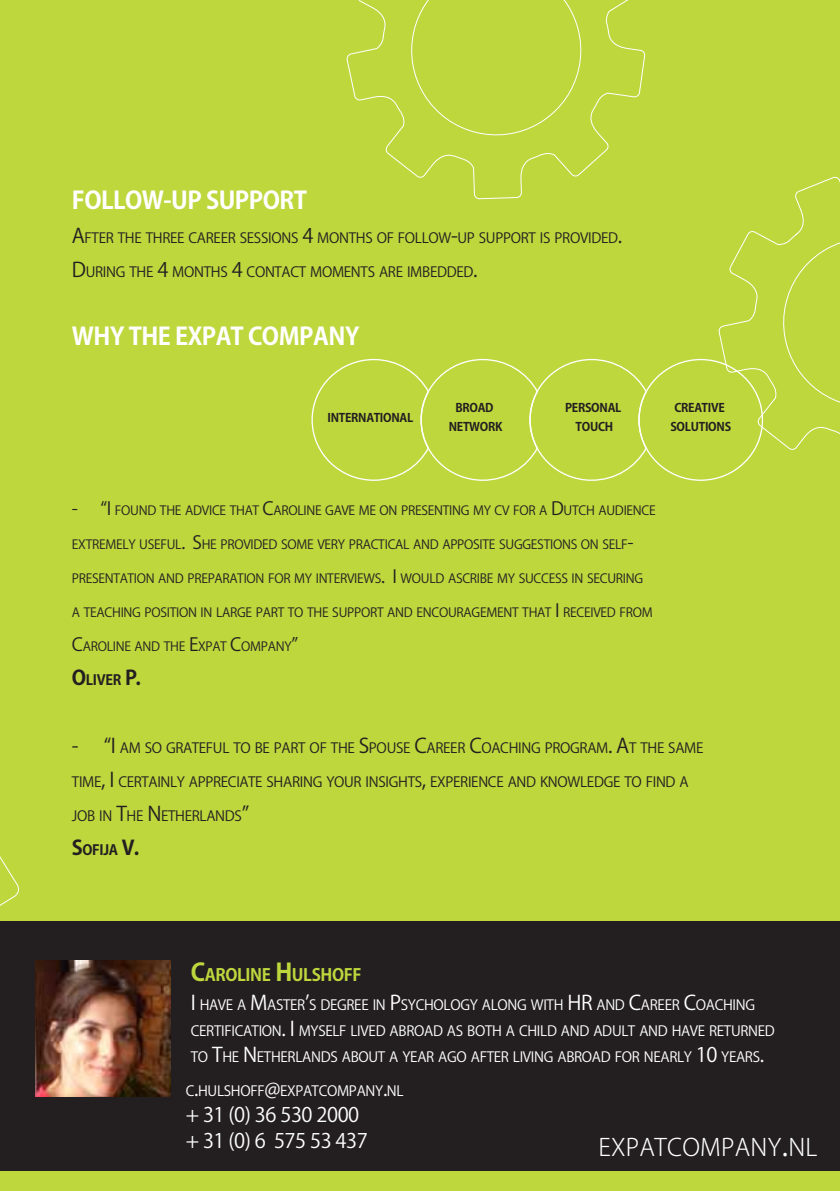
<style>
.page{position:relative;width:840px;height:1191px;background:#fff}
.page>*{position:absolute;margin:0;border:0;box-sizing:border-box;transform-origin:0 0}
.t1{font:700 24px "Koz Go Pr 6 N";letter-spacing:-.02em;color:#fff}
.t2{font:300 23.8px "Koz Go Pro";letter-spacing:.01em;color:#fff}
.t3{font:20px/26px "Koz Go Pr 6 N";letter-spacing:-.02em;color:#fff}
.t4{font:700 16.8px "Koz Go Pr 6 N";letter-spacing:-.02em;color:#bed73d}
.t5{font:14px "Koz Go Pr 6 N";letter-spacing:-.02em;color:#231f20}
.t6{font:14px/26px "Koz Go Pr 6 N";letter-spacing:-.02em;color:#fff}
.t7{font:700 14px "Koz Go Pr 6 N";letter-spacing:-.02em;color:#231f20}
.t8{font:12.6px "Koz Go Pr 6 N";letter-spacing:-.02em;color:#231f20}
.t9{font:700 11.8px/19px "Koz Go Pr 6 N";letter-spacing:-.02em;color:#231f20;text-align:center}
.s1{font-size:20px}
.s2{font-size:18px}
.s3{font-size:24px}
.s4{font-size:34px}
</style>
<div class="page">
<div style="left:0;top:0;width:839px;height:1191px;background:#bed73d"></div>
<svg style="left:0;top:856px;width:37px;height:315px"></svg>
<svg style="left:347px;top:0;width:297px;height:200px"></svg>
<svg style="left:718px;top:177px;width:121px;height:302px"></svg>
<svg style="left:311px;top:358px;width:336px;height:123px"></svg>
<div style="left:0;top:921px;width:839px;height:249px;background:#231f20"></div>
<img style="left:35px;top:960px;width:136px;height:136px">
<h1 class="t1" style="left:72px;top:186px;width:236px">FOLLOW-UP SUPPORT</h1>
<p class="t5" style="left:72px;top:230px;width:551px"><span class="s1">A</span>FTER THE THREE CAREER SESSIONS <span class="s1">4</span> MONTHS OF FOLLOW<span class="s1">-</span>UP SUPPORT IS PROVIDED<span class="s1">.</span></p>
<p class="t5" style="left:72px;top:264px;width:407px"><span class="s1">D</span>URING THE <span class="s1">4</span> MONTHS <span class="s1">4</span> CONTACT MOMENTS ARE IMBEDDED<span class="s1">.</span></p>
<h1 class="t1" style="left:72px;top:322px;width:289px">WHY THE EXPAT COMPANY</h1>
<p class="t9" style="left:327px;top:408px;width:87px">INTERNATIONAL</p>
<p class="t9" style="left:448px;top:399px;width:55px">BROAD<br>NETWORK</p>
<p class="t9" style="left:564px;top:399px;width:58px">PERSONAL<br>TOUCH</p>
<p class="t9" style="left:670px;top:399px;width:62px">CREATIVE<br>SOLUTIONS</p>
<p class="t8" style="left:72px;top:503px;width:585px"><span class="s2">- “I</span> FOUND THE ADVICE THAT <span class="s2">C</span>AROLINE GAVE ME ON PRESENTING MY CV FOR A <span class="s2">D</span>UTCH AUDIENCE</p>
<p class="t8" style="left:72px;top:537px;width:563px">EXTREMELY USEFUL<span class="s2">. S</span>HE PROVIDED SOME VERY PRACTICAL AND APPOSITE SUGGESTIONS ON SELF<span class="s2">-</span></p>
<p class="t8" style="left:72px;top:571px;width:572px">PRESENTATION AND PREPARATION FOR MY INTERVIEWS<span class="s2">. I</span> WOULD ASCRIBE MY SUCCESS IN SECURING</p>
<p class="t8" style="left:72px;top:605px;width:582px">A TEACHING POSITION IN LARGE PART TO THE SUPPORT AND ENCOURAGEMENT THAT <span class="s2">I</span> RECEIVED FROM</p>
<p class="t8" style="left:72px;top:639px;width:227px"><span class="s2">C</span>AROLINE AND THE <span class="s2">E</span>XPAT <span class="s2">C</span>OMPANY<span class="s2">”</span></p>
<p class="t7" style="left:72px;top:672px;width:70px"><span class="s1">O</span>LIVER <span class="s1">P.</span></p>
<p class="t5" style="left:72px;top:740px;width:632px"><span class="s1">- “I</span> AM SO GRATEFUL TO BE PART OF THE <span class="s1">S</span>POUSE <span class="s1">C</span>AREER <span class="s1">C</span>OACHING PROGRAM<span class="s1">. A</span>T THE SAME</p>
<p class="t5" style="left:72px;top:774px;width:618px">TIME<span class="s1">, I</span> CERTAINLY APPRECIATE SHARING YOUR INSIGHTS<span class="s1">,</span> EXPERIENCE AND KNOWLEDGE TO FIND A</p>
<p class="t5" style="left:72px;top:808px;width:179px">JOB IN <span class="s1">T</span>HE <span class="s1">N</span>ETHERLANDS<span class="s1">”</span></p>
<p class="t7" style="left:72px;top:842px;width:69px"><span class="s1">S</span>OFIJA <span class="s1">V.</span></p>
<h3 class="t4" style="left:191px;top:965px;width:172px"><span class="s3">C</span>AROLINE <span class="s3">H</span>ULSHOFF</h3>
<p class="t6" style="left:191px;top:991px;width:585px"><span class="s1">I</span> HAVE A <span class="s1">M</span>ASTER<span class="s1">ʼ</span>S DEGREE IN <span class="s1">P</span>SYCHOLOGY ALONG WITH <span class="s1">HR</span> AND <span class="s1">C</span>AREER <span class="s1">C</span>OACHING<br>CERTIFICATION<span class="s1">. I</span> MYSELF LIVED ABROAD AS BOTH A CHILD AND ADULT AND HAVE RETURNED<br>TO <span class="s1">T</span>HE <span class="s1">N</span>ETHERLANDS ABOUT A YEAR AGO AFTER LIVING ABROAD FOR NEARLY <span class="s1">10</span> YEARS<span class="s1">.</span></p>
<p class="t6" style="left:186px;top:1078px;width:219px">C<span class="s1">.</span>HULSHOFF<span class="s1">@</span>EXPATCOMPANY<span class="s1">.</span>NL</p>
<h3 class="t3" style="left:186px;top:1102px;width:183px">+ 31 (0) 36 530 2000 + 31 (0) 6 575 53 437</h3>
<h2 class="t2" style="left:598px;top:1132px;width:220px">EXPATCOMPANY<span class="s4">.</span>NL</h2>
</div>
